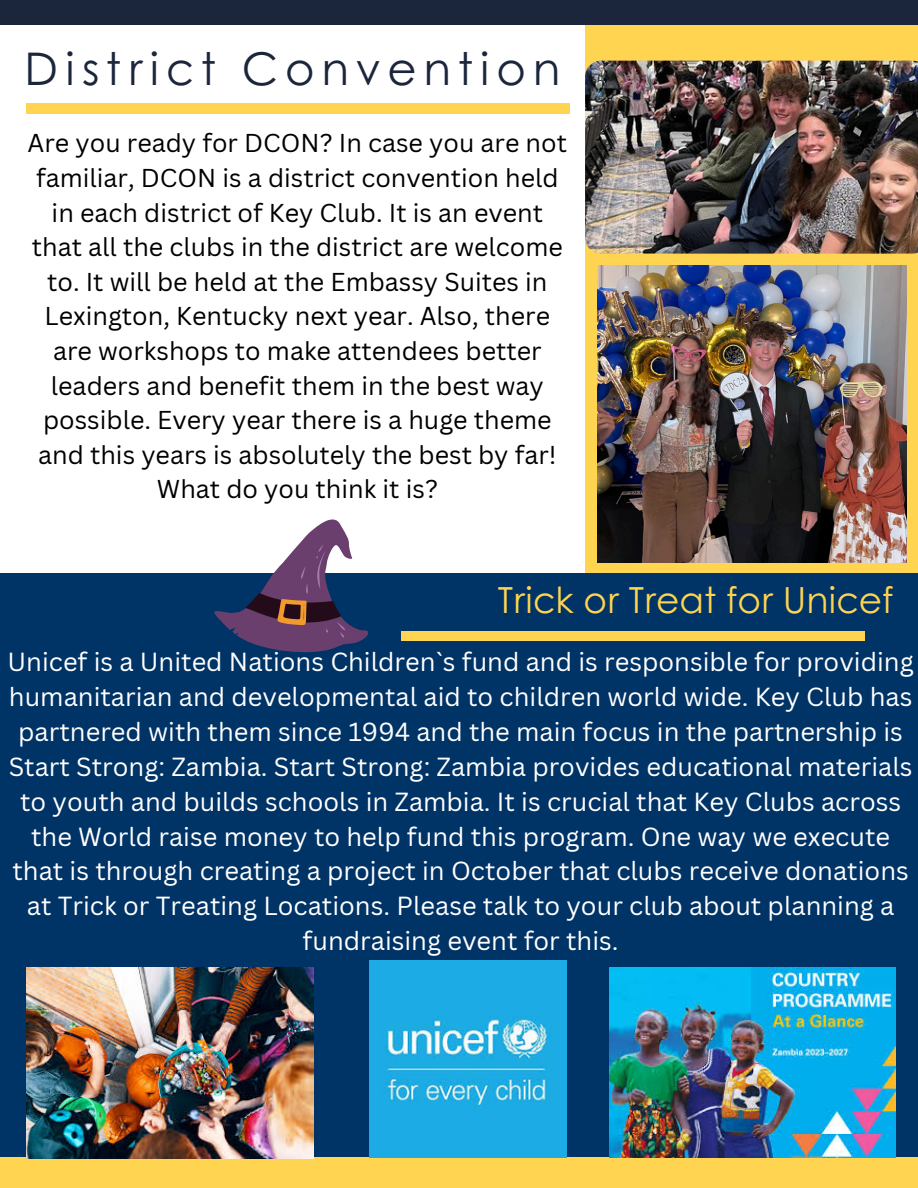
<style>
.page{position:relative;width:918px;height:1188px;background:#fff}
.page>*{position:absolute;margin:0;border:0;box-sizing:border-box;transform-origin:0 0}
.t1{font:45px "Century Gothic";letter-spacing:.15em;color:#1b253c}
.t2{font:36px "Century Gothic";color:#fed450}
.t3{font:25.5px/34.8px "Canva Sans";color:#fff;text-align:center}
.t4{font:25.2px/34.7px "Canva Sans";color:#000;text-align:center}
</style>
<div class="page">
<div style="left:585px;top:13px;width:333px;height:571px;background:#fed450"></div>
<div style="left:0;top:573px;width:918px;height:615px;background:#036"></div>
<div style="left:0;top:0;width:918px;height:25px;background:#1b253c"></div>
<div style="left:0;top:1157px;width:918px;height:31px;background:#fed450"></div>
<div style="left:27px;top:104px;width:543px;height:10px;background:#fed450"></div>
<div style="left:401px;top:632px;width:464px;height:9px;background:#fed450"></div>
<img style="left:585px;top:61px;width:333px;height:193px">
<img style="left:27px;top:967px;width:287px;height:192px">
<img style="left:609px;top:967px;width:286px;height:190px">
<img style="left:369px;top:961px;width:197px;height:197px">
<img style="left:598px;top:265px;width:308px;height:297px">
<svg style="left:214px;top:519px;width:155px;height:134px"></svg>
<p class="t1" style="left:25px;top:34px;width:537px">District Convention</p>
<p class="t4" style="left:28px;top:125px;width:541px">Are you ready for DCON? In case you are not familiar, DCON is a district convention held in each district of Key Club. It is an event that all the clubs in the district are welcome to. It will be held at the Embassy Suites in Lexington, Kentucky next year. Also, there are workshops to make attendees better leaders and benefit them in the best way possible. Every year there is a huge theme and this years is absolutely the best by far!<br>What do you think it is?</p>
<p class="t2" style="left:498px;top:573px;width:397px">Trick or Treat for Unicef</p>
<h2 class="t3" style="left:7px;top:644px;width:908px">Unicef is a United Nations Children`s fund and is responsible for providing humanitarian and developmental aid to children world wide. Key Club has partnered with them since 1994 and the main focus in the partnership is Start Strong: Zambia. Start Strong: Zambia provides educational materials to youth and builds schools in Zambia. It is crucial that Key Clubs across the World raise money to help fund this program. One way we execute that is through creating a project in October that clubs receive donations at Trick or Treating Locations. Please talk to your club about planning a fundraising event for this.</h2>
</div>
